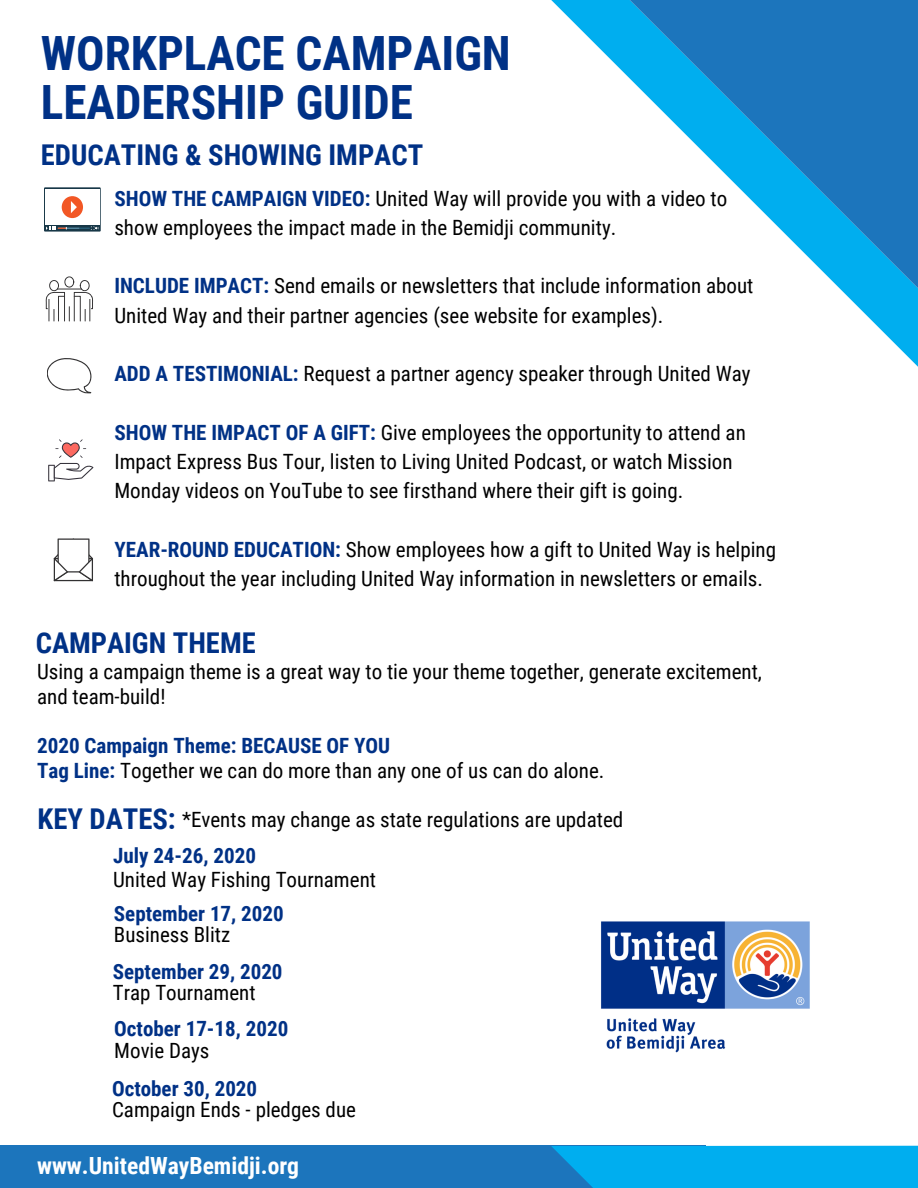
<style>
.page{position:relative;width:918px;height:1188px;background:#fff}
.page>*{position:absolute;margin:0;border:0;box-sizing:border-box;transform-origin:0 0}
.t1{font:700 47.25px/48.3px "Roboto Condensed";color:#003186}
.t2{font:700 28.65px "Roboto Condensed";color:#003186}
.t3{font:700 23.7px "Roboto Condensed";color:#fff}
.t4{font:21px/29.2px "Roboto Condensed";color:#000}
.t5{font:700 21px "Roboto Condensed";color:#003186}
.s1{font-weight:700;color:#003186}
</style>
<div class="page">
<div style="left:0;top:1146px;width:706px;height:42px;background:#1c75bc"></div>
<svg style="left:551px;top:1145px;width:367px;height:43px;background:#04abeb"></svg>
<svg style="left:551px;top:0;width:367px;height:367px"></svg>
<svg style="left:630px;top:0;width:288px;height:288px"></svg>
<img style="left:601px;top:921px;width:209px;height:132px">
<div style="left:44px;top:187px;width:57px;height:44px;background:#173747"></div>
<div style="left:45px;top:189px;width:55px;height:36px;background:#fff"></div>
<div style="left:62px;top:196px;width:21px;height:22px;background:#f25725;border-radius:50%"></div>
<svg style="left:71px;top:201px;width:6px;height:12px"></svg>
<svg style="left:46px;top:226px;width:53px;height:4px"></svg>
<svg style="left:46px;top:276px;width:47px;height:45px"></svg>
<svg style="left:48px;top:439px;width:45px;height:42px"></svg>
<svg style="left:54px;top:538px;width:39px;height:43px"></svg>
<svg style="left:47px;top:358px;width:45px;height:36px"></svg>
<h1 class="t1" style="left:41px;top:30px;width:471px">WORKPLACE CAMPAIGN<br>LEADERSHIP GUIDE</h1>
<h2 class="t2" style="left:41px;top:139px;width:384px">EDUCATING &amp; SHOWING IMPACT</h2>
<p class="t4" style="left:114px;top:184px;width:614px"><span class="s1">SHOW THE CAMPAIGN VIDEO:</span> United Way will provide you with a video to show employees the impact made in the Bemidji community.</p>
<p class="t4" style="left:114px;top:272px;width:641px"><span class="s1">INCLUDE IMPACT:</span> Send emails or newsletters that include information about<br>United Way and their partner agencies (see website for examples).</p>
<p class="t4" style="left:114px;top:359px;width:638px"><span class="s1">ADD A TESTIMONIAL:</span> Request a partner agency speaker through United Way</p>
<p class="t4" style="left:114px;top:418px;width:633px"><span class="s1">SHOW THE IMPACT OF A GIFT:</span> Give employees the opportunity to attend an<br>Impact Express Bus Tour, listen to Living United Podcast, or watch Mission<br>Monday videos on YouTube to see firsthand where their gift is going.</p>
<p class="t4" style="left:114px;top:535px;width:663px"><span class="s1">YEAR-ROUND EDUCATION:</span> Show employees how a gift to United Way is helping throughout the year including United Way information in newsletters or emails.</p>
<h2 class="t2" style="left:36px;top:627px;width:222px">CAMPAIGN THEME</h2>
<p class="t4" style="left:37px;top:659px;width:726px;line-height:24.8px">Using a campaign theme is a great way to tie your theme together, generate excitement, and team-build!</p>
<p class="t4" style="left:37px;top:734px;width:569px;line-height:24.8px"><span class="s1">2020 Campaign Theme: BECAUSE OF YOU<br>Tag Line:</span> Together we can do more than any one of us can do alone.</p>
<h2 class="t2" style="left:38px;top:803px;width:140px">KEY DATES:</h2>
<p class="t4" style="left:182px;top:805px;width:443px">*Events may change as state regulations are updated</p>
<p class="t5" style="left:113px;top:843px;width:144px">July 24-26, 2020</p>
<p class="t4" style="left:113px;top:865px;width:264px">United Way Fishing Tournament</p>
<p class="t5" style="left:114px;top:901px;width:171px">September 17, 2020</p>
<p class="t4" style="left:114px;top:920px;width:118px">Business Blitz</p>
<p class="t5" style="left:113px;top:960px;width:171px">September 29, 2020</p>
<p class="t4" style="left:113px;top:979px;width:144px">Trap Tournament</p>
<p class="t5" style="left:114px;top:1017px;width:175px">October 17-18, 2020</p>
<p class="t4" style="left:114px;top:1036px;width:97px">Movie Days</p>
<p class="t5" style="left:112px;top:1077px;width:147px">October 30, 2020</p>
<p class="t4" style="left:112px;top:1096px;width:245px">Campaign Ends - pledges due</p>
<p class="t3" style="left:37px;top:1152px;width:263px">www.UnitedWayBemidji.org</p>
</div>
